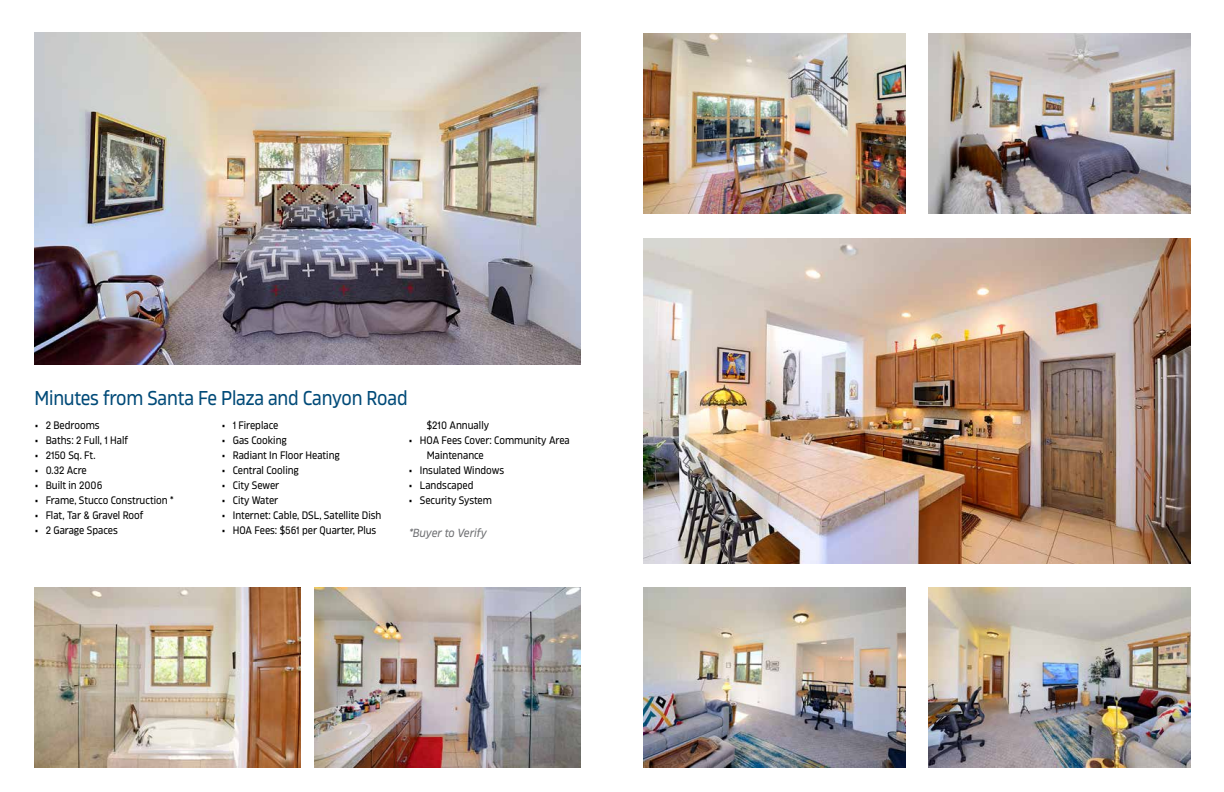
<style>
.page{position:relative;width:1224px;height:792px;background:#fff}
.page>*{position:absolute;margin:0;border:0;box-sizing:border-box;transform-origin:0 0}
.t1{font:20px "Karibu";letter-spacing:-.01em;color:#004a78;scale:.93 1}
.t2{font:italic 11.8px "Karibu";letter-spacing:-.005em;color:#6f7073;scale:.95 1}
.t3{font:10.9px/15px "Karibu";color:#000;scale:.93 1}
</style>
<div class="page">
<img style="left:644px;top:33px;width:262px;height:180px">
<img style="left:644px;top:239px;width:547px;height:324px">
<img style="left:929px;top:33px;width:262px;height:180px">
<img style="left:644px;top:587px;width:262px;height:181px">
<img style="left:929px;top:587px;width:262px;height:181px">
<img style="left:34px;top:33px;width:547px;height:331px">
<img style="left:34px;top:587px;width:266px;height:181px">
<img style="left:314px;top:587px;width:267px;height:181px">
<h1 class="t1" style="left:34px;top:386px;width:403px">Minutes from Santa Fe Plaza and Canyon Road</h1>
<p class="t3" style="left:35px;top:418px;width:71px">• 2 Bedrooms</p>
<p class="t3" style="left:35px;top:433px;width:102px">• Baths: 2 Full, 1 Half</p>
<p class="t3" style="left:35px;top:448px;width:67px">• 2150 Sq. Ft.</p>
<p class="t3" style="left:35px;top:463px;width:58px">• 0.32 Acre</p>
<p class="t3" style="left:35px;top:478px;width:74px">• Built in 2006</p>
<p class="t3" style="left:35px;top:493px;width:151px">• Frame, Stucco Construction *</p>
<p class="t3" style="left:35px;top:508px;width:119px">• Flat, Tar &amp; Gravel Roof</p>
<p class="t3" style="left:35px;top:523px;width:91px">• 2 Garage Spaces</p>
<p class="t3" style="left:427px;top:418px;width:68px">$210 Annually</p>
<p class="t3" style="left:427px;top:433px;width:155px;text-indent:-18px">• HOA Fees Cover: Community Area<br>Maintenance</p>
<p class="t3" style="left:409px;top:463px;width:104px">• Insulated Windows</p>
<p class="t3" style="left:409px;top:478px;width:71px">• Landscaped</p>
<p class="t3" style="left:409px;top:493px;width:91px">• Security System</p>
<p class="t2" style="left:409px;top:526px;width:84px">*Buyer to Verify</p>
<p class="t3" style="left:222px;top:418px;width:62px">• 1 Fireplace</p>
<p class="t3" style="left:222px;top:433px;width:72px">• Gas Cooking</p>
<p class="t3" style="left:222px;top:448px;width:129px">• Radiant In Floor Heating</p>
<p class="t3" style="left:222px;top:463px;width:85px">• Central Cooling</p>
<p class="t3" style="left:222px;top:478px;width:63px">• City Sewer</p>
<p class="t3" style="left:222px;top:493px;width:62px">• City Water</p>
<p class="t3" style="left:222px;top:508px;width:173px">• Internet: Cable, DSL, Satellite Dish</p>
<p class="t3" style="left:222px;top:523px;width:168px">• HOA Fees: $561 per Quarter, Plus</p>
</div>
